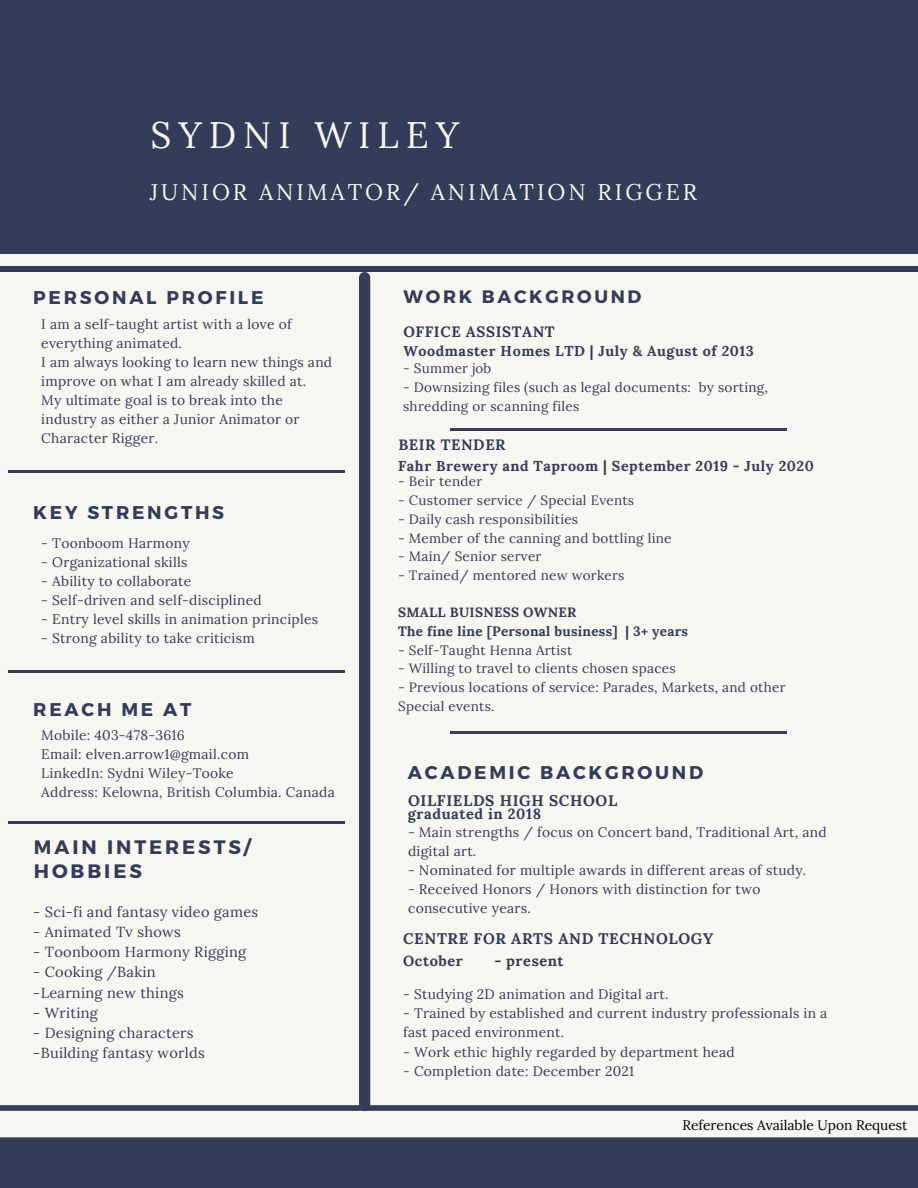
<style>
.page{position:relative;width:918px;height:1188px;background:#f6f7f0}
.page>*{position:absolute;margin:0;border:0;box-sizing:border-box;transform-origin:0 0}
.t1{font:36.9px "Lora";letter-spacing:.19em;color:#f6f7f0}
.t2{font:22.65px "Lora";letter-spacing:.13em;color:#f6f7f0}
.t3{font:700 19.5px "Montserrat";letter-spacing:.15em;color:#333c58}
.t4{font:700 18.45px "Montserrat";letter-spacing:.15em;color:#333c58}
.t5{font:700 18px "Montserrat";letter-spacing:.15em;color:#333c58}
.t6{font:700 15.3px "Lora";letter-spacing:.04em;color:#333c58}
.t7{font:700 15px "Lora";letter-spacing:.04em;color:#333c58}
.t8{font:14.55px "Lora";letter-spacing:.02em;color:#333c58}
.t9{font:700 14.55px "Lora";letter-spacing:.04em;color:#333c58}
.t10{font:700 14.25px "Lora";letter-spacing:.04em;color:#333c58}
.t11{font:13.8px/19.2px "Lora";letter-spacing:.02em;color:#333c58}
.t12{font:13.8px "Lora";color:#000}
.t13{font:13.5px/18.8px "Lora";letter-spacing:.02em;color:#333c58}
.t14{font:700 13.5px "Lora";letter-spacing:.02em;color:#333c58}
</style>
<div class="page">
<div style="left:0;top:0;width:918px;height:254px;background:#333c58"></div>
<div style="left:0;top:267px;width:918px;height:5px;background:#333c58"></div>
<div style="left:359px;top:278px;width:11px;height:828px;background:#333c58"></div>
<div style="left:0;top:1137px;width:918px;height:51px;background:#333c58"></div>
<div style="left:0;top:1105px;width:918px;height:6px;background:#333c58"></div>
<hr style="left:8px;top:471px;width:336px;height:2px;background:#333c58">
<hr style="left:8px;top:671px;width:336px;height:2px;background:#333c58">
<hr style="left:8px;top:821px;width:336px;height:2px;background:#333c58">
<hr style="left:450px;top:428px;width:337px;height:2px;background:#333c58">
<hr style="left:450px;top:731px;width:337px;height:2px;background:#333c58">
<p class="t1" style="left:150px;top:111px;width:310px">SYDNI WILEY</p>
<p class="t2" style="left:150px;top:177px;width:549px">JUNIOR ANIMATOR/ ANIMATION RIGGER</p>
<p class="t4" style="left:33px;top:285px;width:232px">PERSONAL PROFILE</p>
<p class="t11" style="left:41px;top:314px;width:252px">I am a self-taught artist with a love of everything animated.</p>
<p class="t11" style="left:41px;top:352px;width:292px">I am always looking to learn new things and improve on what I am already skilled at.</p>
<p class="t11" style="left:41px;top:391px;width:260px">My ultimate goal is to break into the industry as either a Junior Animator or<br>Character Rigger.</p>
<p class="t4" style="left:33px;top:500px;width:192px">KEY STRENGTHS</p>
<p class="t11" style="left:41px;top:533px;width:150px">- Toonboom Harmony</p>
<p class="t11" style="left:41px;top:552px;width:148px">- Organizational skills</p>
<p class="t11" style="left:41px;top:571px;width:152px">- Ability to collaborate</p>
<p class="t11" style="left:41px;top:590px;width:222px">- Self-driven and self-disciplined</p>
<p class="t11" style="left:41px;top:610px;width:278px">- Entry level skills in animation principles</p>
<p class="t11" style="left:41px;top:629px;width:215px">- Strong ability to take criticism</p>
<p class="t4" style="left:33px;top:697px;width:159px">REACH ME AT</p>
<p class="t11" style="left:41px;top:725px;width:145px">Mobile: 403-478-3616</p>
<p class="t11" style="left:41px;top:745px;width:209px">Email: elven.arrow1@gmail.com</p>
<p class="t11" style="left:41px;top:764px;width:194px">LinkedIn: Sydni Wiley-Tooke</p>
<p class="t11" style="left:41px;top:783px;width:295px">Address: Kelowna, British Columbia. Canada</p>
<p class="t3" style="left:34px;top:834px;width:218px">MAIN INTERESTS/</p>
<p class="t3" style="left:34px;top:859px;width:110px">HOBBIES</p>
<p class="t8" style="left:33px;top:902px;width:226px">- Sci-fi and fantasy video games</p>
<p class="t8" style="left:33px;top:922px;width:149px">- Animated Tv shows</p>
<p class="t8" style="left:33px;top:943px;width:214px">- Toonboom Harmony Rigging</p>
<p class="t8" style="left:33px;top:963px;width:124px">- Cooking /Bakin</p>
<p class="t8" style="left:33px;top:983px;width:152px">-Learning new things</p>
<p class="t8" style="left:33px;top:1003px;width:66px">- Writing</p>
<p class="t8" style="left:33px;top:1023px;width:162px">- Designing characters</p>
<p class="t8" style="left:33px;top:1043px;width:173px">-Building fantasy worlds</p>
<p class="t5" style="left:404px;top:285px;width:239px">WORK BACKGROUND</p>
<p class="t7" style="left:403px;top:322px;width:153px">OFFICE ASSISTANT</p>
<p class="t10" style="left:403px;top:342px;width:352px">Woodmaster Homes LTD | July &amp; August of 2013</p>
<p class="t13" style="left:403px;top:359px;width:90px">- Summer job</p>
<p class="t13" style="left:403px;top:378px;width:366px">- Downsizing files (such as legal documents: by sorting, shredding or scanning files</p>
<p class="t7" style="left:398px;top:435px;width:109px">BEIR TENDER</p>
<p class="t10" style="left:398px;top:457px;width:417px">Fahr Brewery and Taproom | September 2019 - July 2020</p>
<p class="t13" style="left:398px;top:472px;width:86px">- Beir tender</p>
<p class="t13" style="left:398px;top:491px;width:238px">- Customer service / Special Events</p>
<p class="t13" style="left:398px;top:509px;width:182px">- Daily cash responsibilities</p>
<p class="t13" style="left:398px;top:528px;width:275px">- Member of the canning and bottling line</p>
<p class="t13" style="left:398px;top:547px;width:145px">- Main/ Senior server</p>
<p class="t13" style="left:398px;top:566px;width:228px">- Trained/ mentored new workers</p>
<p class="t14" style="left:398px;top:604px;width:180px">SMALL BUISNESS OWNER</p>
<p class="t14" style="left:398px;top:622px;width:291px">The fine line [Personal business] | 3+ years</p>
<p class="t13" style="left:398px;top:640px;width:176px">- Self-Taught Henna Artist</p>
<p class="t13" style="left:398px;top:659px;width:279px">- Willing to travel to clients chosen spaces</p>
<p class="t13" style="left:398px;top:678px;width:389px">- Previous locations of service: Parades, Markets, and other<br>Special events.</p>
<p class="t4" style="left:408px;top:761px;width:297px">ACADEMIC BACKGROUND</p>
<p class="t6" style="left:408px;top:790px;width:211px">OILFIELDS HIGH SCHOOL</p>
<p class="t9" style="left:408px;top:805px;width:135px">graduated in 2018</p>
<p class="t11" style="left:408px;top:822px;width:420px">- Main strengths / focus on Concert band, Traditional Art, and digital art.</p>
<p class="t11" style="left:408px;top:860px;width:400px">- Nominated for multiple awards in different areas of study.</p>
<p class="t11" style="left:408px;top:880px;width:354px">- Received Honors / Honors with distinction for two consecutive years.</p>
<p class="t6" style="left:403px;top:928px;width:312px">CENTRE FOR ARTS AND TECHNOLOGY</p>
<p class="t9" style="left:403px;top:951px;width:61px">October</p>
<p class="t9" style="left:494px;top:951px;width:71px">- present</p>
<p class="t11" style="left:403px;top:985px;width:267px">- Studying 2D animation and Digital art.</p>
<p class="t11" style="left:403px;top:1004px;width:426px">- Trained by established and current industry professionals in a fast paced environment.</p>
<p class="t11" style="left:403px;top:1042px;width:333px">- Work ethic highly regarded by department head</p>
<p class="t11" style="left:403px;top:1061px;width:233px">- Completion date: December 2021</p>
<p class="t12" style="left:682px;top:1116px;width:227px">References Available Upon Request</p>
</div>
